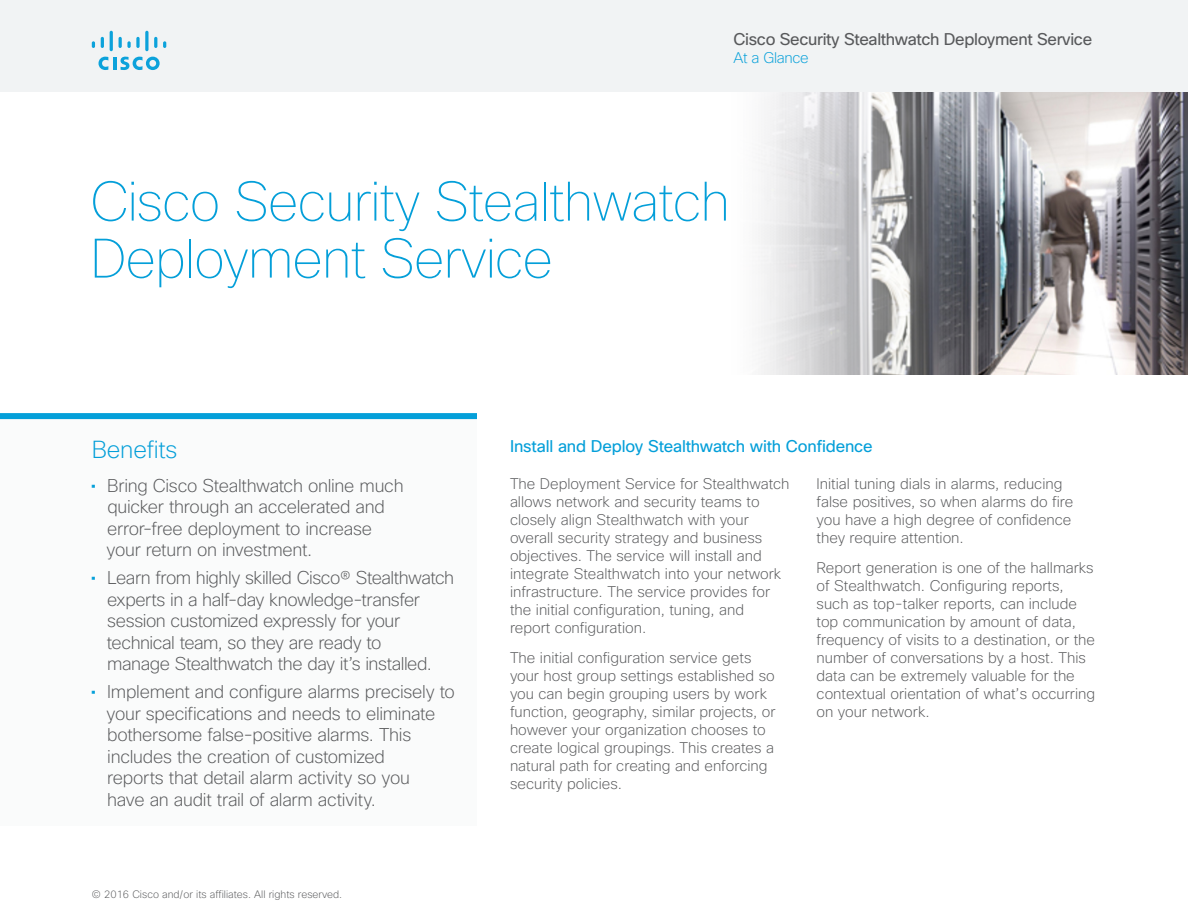
<style>
.page{position:relative;width:1188px;height:918px;background:#fff}
.page>*{position:absolute;margin:0;border:0;box-sizing:border-box;transform-origin:0 0}
.Title_Headline{font:100 54px/57px "Cisco Sans";letter-spacing:-.02em;color:#049fd9}
.Subhead2{font:200 24px "Cisco Sans";letter-spacing:-.01em;color:#049fd9}
.t1{font:200 18px/21.6px "Cisco Sans";letter-spacing:-.02em;color:#58595b}
.Subhead3{font:16.5px "Cisco Sans";letter-spacing:-.01em;color:#049fd9}
.t2{font:16.5px "Cisco Sans";letter-spacing:-.02em;color:#58595b}
.Body{font:200 15px/18px "Cisco Sans";color:#58595b}
.t3{font:200 15px "Cisco Sans";letter-spacing:-.02em;color:#049fd9}
.t4{font:200 10.5px "Cisco Sans";color:#58595b}
.s1{font-weight:400;color:#049fd9}
</style>
<div class="page">
<div style="left:0;top:0;width:1188px;height:92px;background:#f1f3f4"></div>
<svg style="left:99px;top:57px;width:61px;height:13px"></svg>
<svg style="left:92px;top:41px;width:3px;height:7px"></svg>
<svg style="left:101px;top:37px;width:3px;height:11px"></svg>
<hr style="left:110px;top:31px;width:3px;height:20px;background:#0ca2db;border-radius:2px">
<svg style="left:119px;top:37px;width:12px;height:11px"></svg>
<svg style="left:136px;top:37px;width:4px;height:11px"></svg>
<svg style="left:145px;top:31px;width:4px;height:20px"></svg>
<svg style="left:154px;top:37px;width:3px;height:11px"></svg>
<svg style="left:163px;top:41px;width:3px;height:7px"></svg>
<div style="left:0;top:418px;width:477px;height:408px;background:#fafbfb"></div>
<div style="left:0;top:413px;width:477px;height:6px;background:#049fd9"></div>
<img style="left:758px;top:92px;width:430px;height:283px">
<p class="t2" style="left:734px;top:28px;width:360px">Cisco Security Stealthwatch Deployment Service</p>
<p class="t3" style="left:734px;top:48px;width:77px">At a Glance</p>
<p class="Title_Headline" style="left:90px;top:173px;width:641px">Cisco Security Stealthwatch<br>Deployment Service</p>
<p class="Subhead2" style="left:92px;top:434px;width:87px">Benefits</p>
<p class="t1" style="left:107px;top:474px;width:299px;text-indent:-16px"><span class="s1">•</span> Bring Cisco Stealthwatch online much quicker through an accelerated and error-free deployment to increase your return on investment.</p>
<p class="t1" style="left:107px;top:567px;width:349px;text-indent:-16px"><span class="s1">•</span> Learn from highly skilled Cisco® Stealthwatch experts in a half-day knowledge-transfer session customized expressly for your technical team, so they are ready to<br>manage Stealthwatch the day it’s installed.</p>
<p class="t1" style="left:107px;top:681px;width:350px;text-indent:-16px"><span class="s1">•</span> Implement and configure alarms precisely to your specifications and needs to eliminate bothersome false-positive alarms. This includes the creation of customized<br>reports that detail alarm activity so you<br>have an audit trail of alarm activity.</p>
<p class="t4" style="left:92px;top:887px;width:252px">© 2016 Cisco and/or its affiliates. All rights reserved.</p>
<p class="Subhead3" style="left:510px;top:436px;width:364px">Install and Deploy Stealthwatch with Confidence</p>
<p class="Body" style="left:510px;top:474px;width:281px">The Deployment Service for Stealthwatch allows network and security teams to closely align Stealthwatch with your overall security strategy and business objectives. The service will install and integrate Stealthwatch into your network infrastructure. The service provides for the initial configuration, tuning, and<br>report configuration.</p>
<p class="Body" style="left:510px;top:648px;width:267px">The initial configuration service gets your host group settings established so you can begin grouping users by work function, geography, similar projects, or however your organization chooses to create logical groupings. This creates a natural path for creating and enforcing security policies.</p>
<p class="Body" style="left:817px;top:474px;width:258px">Initial tuning dials in alarms, reducing false positives, so when alarms do fire you have a high degree of confidence they require attention.</p>
<p class="Body" style="left:817px;top:558px;width:280px">Report generation is one of the hallmarks of Stealthwatch. Configuring reports, such as top-talker reports, can include top communication by amount of data, frequency of visits to a destination, or the number of conversations by a host. This data can be extremely valuable for the contextual orientation of what’s occurring on your network.</p>
</div>
